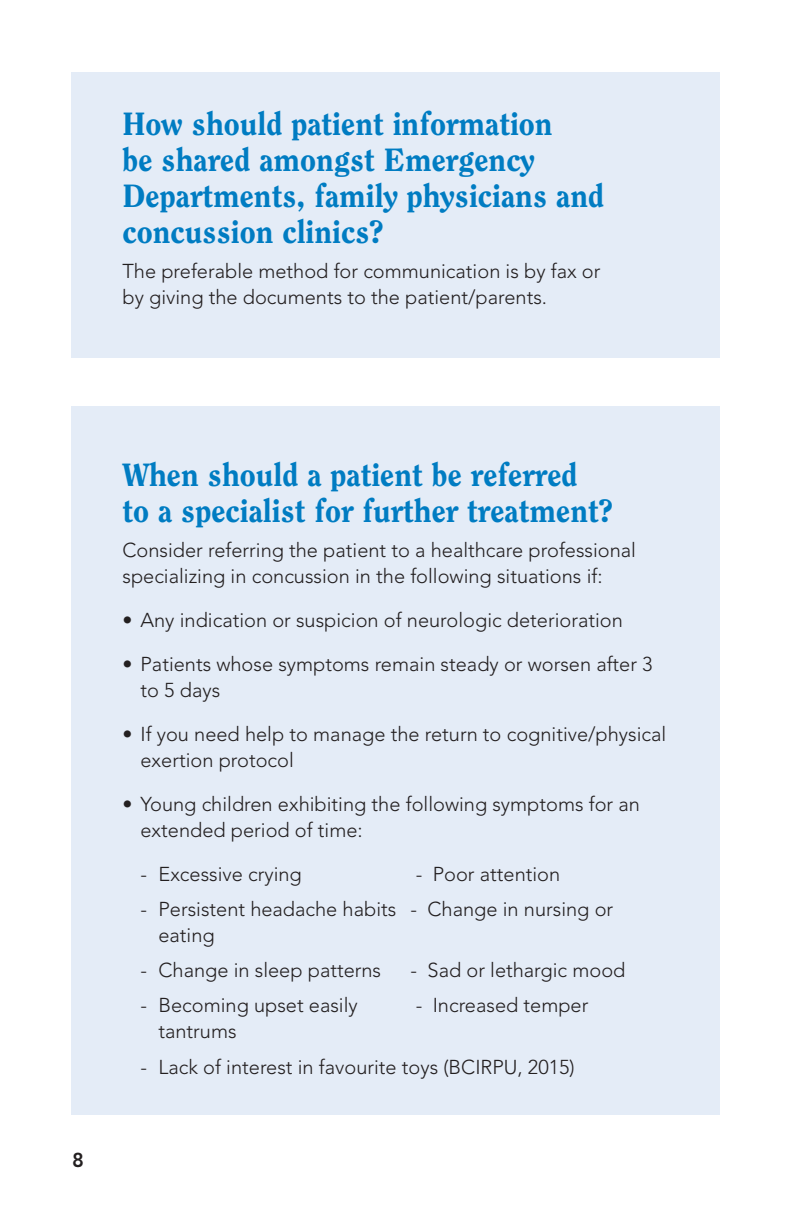
<style>
.page{position:relative;width:792px;height:1224px;background:#fff}
.page>*{position:absolute;margin:0;border:0;box-sizing:border-box;transform-origin:0 0}
.FAQ_title{font:800 32px/36px "Clearface";color:#007cc2}
.FAQ_answer_bullet{font:300 20px/26px "Avenir";color:#231f20}
.FAQ_answer_bullet_2{font:300 20px/26px "Avenir";color:#231f20}
.FAQ_answer{font:300 20px/26px "Avenir";color:#231f20}
.FAQ_answer-2{font:800 20px "Avenir";color:#231f20}
</style>
<div class="page">
<div style="left:72px;top:406px;width:648px;height:709px;background:#e4ecf7"></div>
<div style="left:72px;top:72px;width:648px;height:285px;background:#e4ecf7"></div>
<p class="FAQ_title" style="left:122px;top:106px;width:483px">How should patient information<br>be shared amongst Emergency<br>Departments, family physicians and concussion clinics?</p>
<p class="FAQ_answer" style="left:122px;top:259px;width:480px">The preferable method for communication is by fax or by giving the documents to the patient/parents.</p>
<p class="FAQ_answer-2" style="left:72px;top:1148px;width:13px">8</p>
<p class="FAQ_title" style="left:122px;top:457px;width:492px">When should a patient be referred<br>to a specialist for further treatment?</p>
<p class="FAQ_answer" style="left:122px;top:537px;width:515px">Consider referring the patient to a healthcare professional specializing in concussion in the following situations if:</p>
<p class="FAQ_answer_bullet" style="left:122px;top:607px;width:502px">• Any indication or suspicion of neurologic deterioration</p>
<p class="FAQ_answer_bullet" style="left:140px;top:651px;width:514px;text-indent:-18px">• Patients whose symptoms remain steady or worsen after 3 to 5 days</p>
<p class="FAQ_answer_bullet" style="left:140px;top:721px;width:527px;text-indent:-18px">• If you need help to manage the return to cognitive/physical exertion protocol</p>
<p class="FAQ_answer_bullet" style="left:140px;top:791px;width:501px;text-indent:-18px">• Young children exhibiting the following symptoms for an extended period of time:</p>
<p class="FAQ_answer_bullet_2" style="left:140px;top:861px;width:163px">- Excessive crying</p>
<p class="FAQ_answer_bullet_2" style="left:416px;top:861px;width:146px">- Poor attention</p>
<p class="FAQ_answer_bullet_2" style="left:158px;top:897px;width:456px;text-indent:-18px">- Persistent headache habits - Change in nursing or eating</p>
<p class="FAQ_answer_bullet_2" style="left:140px;top:958px;width:242px">- Change in sleep patterns</p>
<p class="FAQ_answer_bullet_2" style="left:410px;top:958px;width:216px">- Sad or lethargic mood</p>
<p class="FAQ_answer_bullet_2" style="left:140px;top:993px;width:219px">- Becoming upset easily</p>
<p class="FAQ_answer_bullet_2" style="left:416px;top:993px;width:174px">- Increased temper</p>
<p class="FAQ_answer_bullet_2" style="left:158px;top:1019px;width:80px">tantrums</p>
<p class="FAQ_answer_bullet_2" style="left:140px;top:1054px;width:436px">- Lack of interest in favourite toys (BCIRPU, 2015)</p>
</div>
